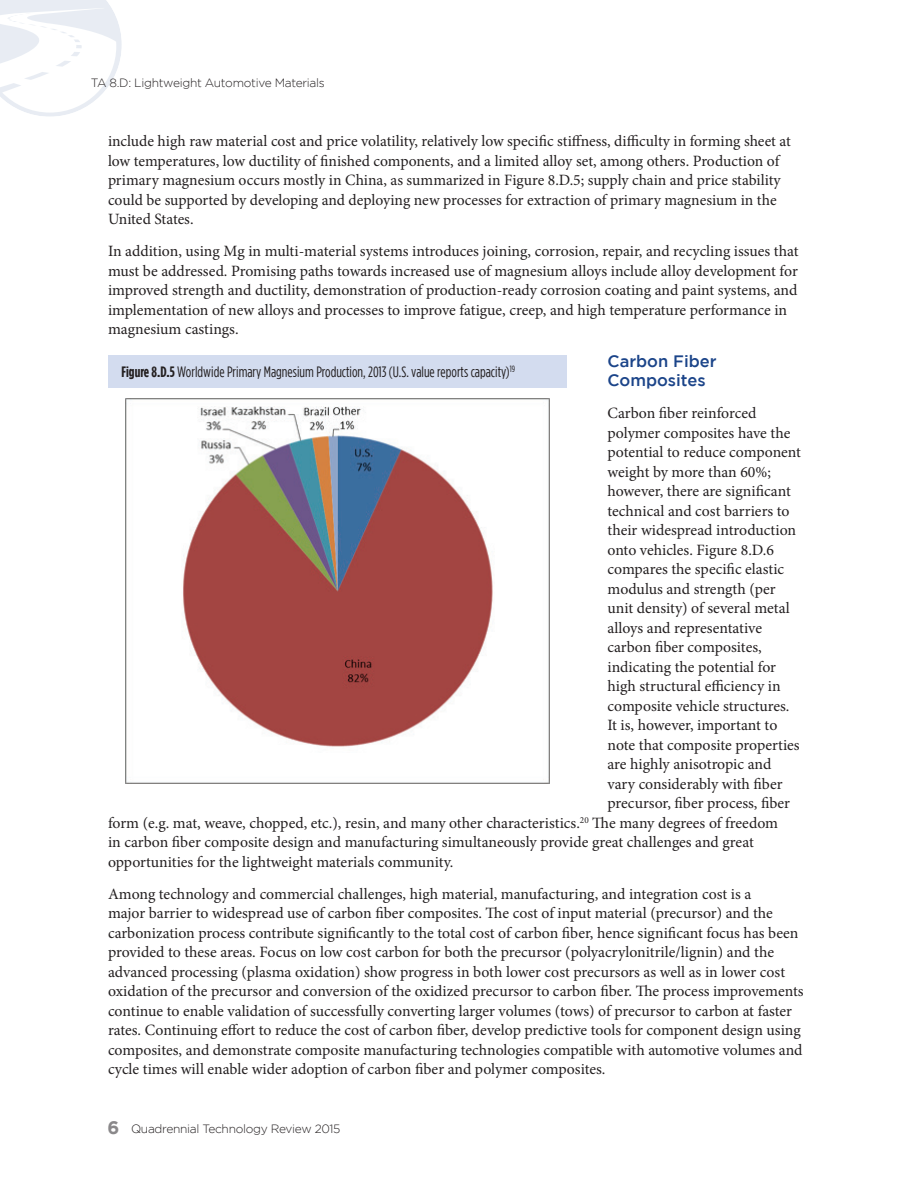
<style>
.page{position:relative;width:918px;height:1188px;background:#fff}
.page>*{position:absolute;margin:0;border:0;box-sizing:border-box;transform-origin:0 0}
.Header_Two{font:500 16.5px/19.8px "Gotham";color:#1b4489}
.Body_Text{font:15.75px/19.5px "Minion Pro";color:#231f20}
.Figure_Text{font:15px "Gotham Condensed";color:#231f20}
.t1{font:300 12px "Gotham";letter-spacing:-.025em;color:#231f20}
.s1{font-weight:700}
.s2{font-weight:700;font-size:18px;color:#8a888a}
</style>
<div class="page">
<svg style="left:0;top:0;width:122px;height:117px"></svg>
<div style="left:108px;top:356px;width:459px;height:32px;background:#d3dcef"></div>
<img style="left:125px;top:399px;width:425px;height:384px">
<p class="t1" style="left:91px;top:77px;width:236px">TA 8.D: Lightweight Automotive Materials</p>
<p class="Body_Text" style="left:108px;top:132px;width:684px">include high raw material cost and price volatility, relatively low specific stiffness, difficulty in forming sheet at low temperatures, low ductility of finished components, and a limited alloy set, among others. Production of primary magnesium occurs mostly in China, as summarized in Figure 8.D.5; supply chain and price stability could be supported by developing and deploying new processes for extraction of primary magnesium in the United States.</p>
<p class="Body_Text" style="left:108px;top:242px;width:692px">In addition, using Mg in multi-material systems introduces joining, corrosion, repair, and recycling issues that must be addressed. Promising paths towards increased use of magnesium alloys include alloy development for improved strength and ductility, demonstration of production-ready corrosion coating and paint systems, and implementation of new alloys and processes to improve fatigue, creep, and high temperature performance in magnesium castings.</p>
<p class="Header_Two" style="left:608px;top:350px;width:111px">Carbon Fiber<br>Composites</p>
<p class="Body_Text" style="left:608px;top:404px;width:150px">Carbon fiber reinforced</p>
<p class="Body_Text" style="left:608px;top:423px;width:184px">polymer composites have the</p>
<p class="Body_Text" style="left:608px;top:443px;width:195px">potential to reduce component</p>
<p class="Body_Text" style="left:608px;top:462px;width:165px">weight by more than 60%;</p>
<p class="Body_Text" style="left:608px;top:482px;width:185px">however, there are significant</p>
<p class="Body_Text" style="left:608px;top:501px;width:184px">technical and cost barriers to</p>
<p class="Body_Text" style="left:608px;top:521px;width:190px">their widespread introduction</p>
<p class="Body_Text" style="left:608px;top:540px;width:168px">onto vehicles. Figure 8.D.6</p>
<p class="Body_Text" style="left:608px;top:560px;width:178px">compares the specific elastic</p>
<p class="Body_Text" style="left:608px;top:579px;width:170px">modulus and strength (per</p>
<p class="Body_Text" style="left:608px;top:599px;width:184px">unit density) of several metal</p>
<p class="Body_Text" style="left:608px;top:618px;width:156px">alloys and representative</p>
<p class="Body_Text" style="left:608px;top:638px;width:156px">carbon fiber composites,</p>
<p class="Body_Text" style="left:608px;top:657px;width:170px">indicating the potential for</p>
<p class="Body_Text" style="left:608px;top:677px;width:175px">high structural efficiency in</p>
<p class="Body_Text" style="left:608px;top:696px;width:184px">composite vehicle structures.</p>
<p class="Body_Text" style="left:608px;top:716px;width:171px">It is, however, important to</p>
<p class="Body_Text" style="left:608px;top:735px;width:194px">note that composite properties</p>
<p class="Body_Text" style="left:608px;top:755px;width:165px">are highly anisotropic and</p>
<p class="Body_Text" style="left:608px;top:774px;width:177px">vary considerably with fiber</p>
<p class="Body_Text" style="left:608px;top:794px;width:184px">precursor, fiber process, fiber</p>
<p class="Body_Text" style="left:108px;top:813px;width:672px">form (e.g. mat, weave, chopped, etc.), resin, and many other characteristics.<sup>20</sup> The many degrees of freedom</p>
<p class="Body_Text" style="left:108px;top:833px;width:647px">in carbon fiber composite design and manufacturing simultaneously provide great challenges and great</p>
<p class="Body_Text" style="left:108px;top:852px;width:347px">opportunities for the lightweight materials community.</p>
<p class="Body_Text" style="left:108px;top:884px;width:697px">Among technology and commercial challenges, high material, manufacturing, and integration cost is a<br>major barrier to widespread use of carbon fiber composites. The cost of input material (precursor) and the carbonization process contribute significantly to the total cost of carbon fiber, hence significant focus has been provided to these areas. Focus on low cost carbon for both the precursor (polyacrylonitrile/lignin) and the advanced processing (plasma oxidation) show progress in both lower cost precursors as well as in lower cost oxidation of the precursor and conversion of the oxidized precursor to carbon fiber. The process improvements continue to enable validation of successfully converting larger volumes (tows) of precursor to carbon at faster rates. Continuing effort to reduce the cost of carbon fiber, develop predictive tools for component design using composites, and demonstrate composite manufacturing technologies compatible with automotive volumes and cycle times will enable wider adoption of carbon fiber and polymer composites.</p>
<p class="Figure_Text" style="left:122px;top:364px;width:395px"><span class="s1">Figure 8.D.5</span> Worldwide Primary Magnesium Production, 2013 (U.S. value reports capacity)<sup>19</sup></p>
<p class="t1" style="left:107px;top:1122px;width:235px"><span class="s2">6</span> Quadrennial Technology Review 2015</p>
</div>
